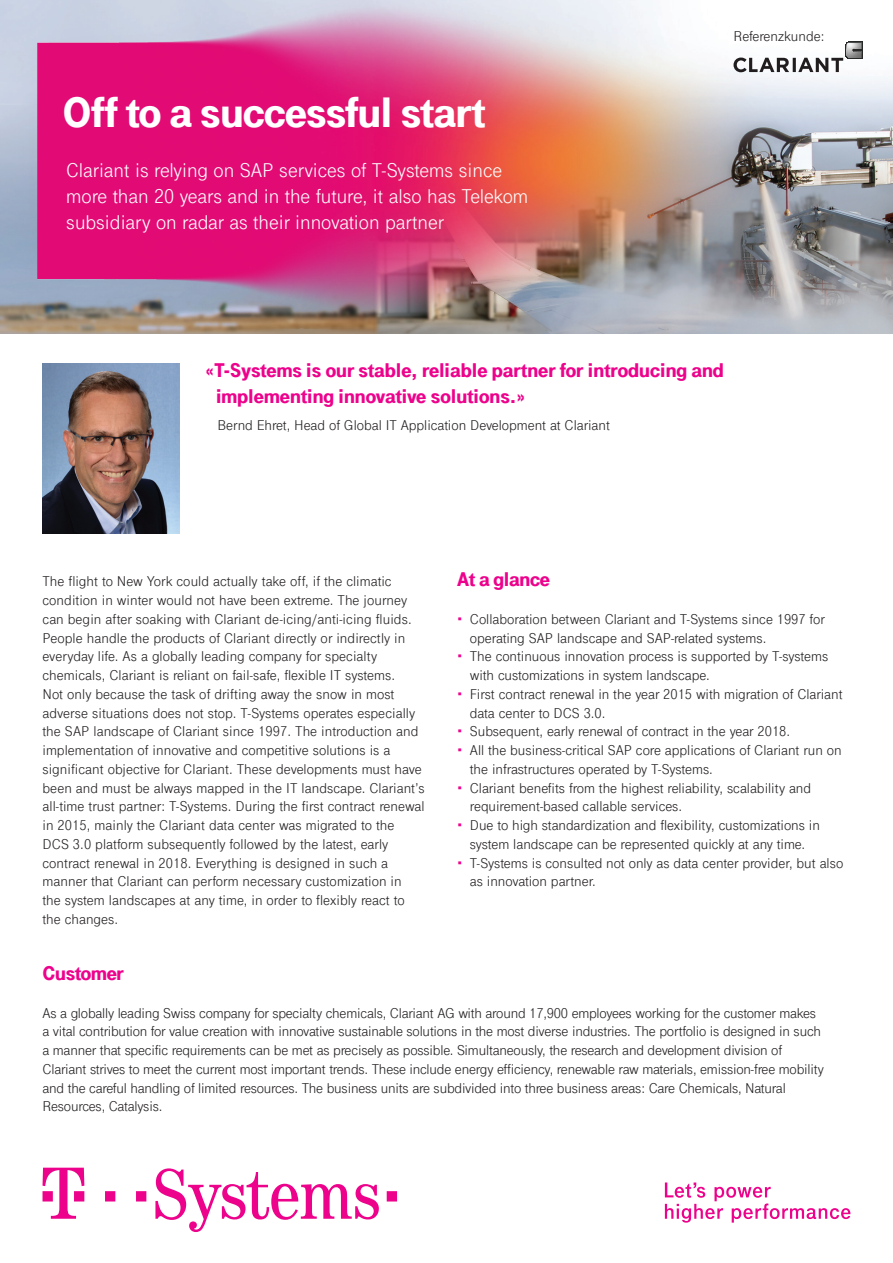
<style>
.page{position:relative;width:893px;height:1263px;background:#fff}
.page>*{position:absolute;margin:0;border:0;box-sizing:border-box;transform-origin:0 0}
.t1{font:900 45px "Tele Grotesk Next";letter-spacing:-.01em;color:#fff}
.t2{font:21px/26.2px "Tele Grotesk Next";color:#fff}
.t3{font:900 21px/26.2px "Tele Grotesk Next";color:#ed028c}
.t4{font:15px/18.8px "Tele Grotesk Next";color:#231f20}
.s1{color:#ed028c}
</style>
<div class="page">
<img style="left:0;top:41px;width:893px;height:292px">
<img style="left:0;top:0;width:831px;height:321px">
<img style="left:43px;top:363px;width:136px;height:170px">
<svg style="left:665px;top:1182px;width:185px;height:40px"></svg>
<svg style="left:105px;top:1191px;width:10px;height:10px"></svg>
<svg style="left:136px;top:1191px;width:10px;height:10px"></svg>
<svg style="left:43px;top:1168px;width:41px;height:51px"></svg>
<svg style="left:155px;top:1168px;width:224px;height:64px"></svg>
<svg style="left:387px;top:1191px;width:10px;height:10px"></svg>
<svg style="left:733px;top:42px;width:129px;height:30px"></svg>
<h1 class="t1" style="left:62px;top:87px;width:424px">Off to a successful start</h1>
<h2 class="t2" style="left:66px;top:157px;width:463px">Clariant is relying on SAP services of T-Systems since more than 20 years and in the future, it also has Telekom subsidiary on radar as their innovation partner</h2>
<p class="t4" style="left:733px;top:27px;width:93px">Referenzkunde:</p>
<h2 class="t3" style="left:216px;top:357px;width:509px;text-indent:-10px">«T-Systems is our stable, reliable partner for introducing and implementing innovative solutions.»</h2>
<p class="t4" style="left:218px;top:416px;width:394px">Bernd Ehret, Head of Global IT Application Development at Clariant</p>
<p class="t4" style="left:43px;top:572px;width:384px">The flight to New York could actually take off, if the climatic condition in winter would not have been extreme. The journey can begin after soaking with Clariant de-icing/anti-icing fluids.<br>People handle the products of Clariant directly or indirectly in everyday life. As a globally leading company for specialty chemicals, Clariant is reliant on fail-safe, flexible IT systems.<br>Not only because the task of drifting away the snow in most adverse situations does not stop. T-Systems operates especially the SAP landscape of Clariant since 1997. The introduction and implementation of innovative and competitive solutions is a significant objective for Clariant. These developments must have been and must be always mapped in the IT landscape. Clariant’s all-time trust partner: T-Systems. During the first contract renewal in 2015, mainly the Clariant data center was migrated to the<br>DCS 3.0 platform subsequently followed by the latest, early contract renewal in 2018. Everything is designed in such a manner that Clariant can perform necessary customization in<br>the system landscapes at any time, in order to flexibly react to the changes.</p>
<h2 class="t3" style="left:457px;top:566px;width:94px">At a glance</h2>
<p class="t4" style="left:470px;top:610px;width:356px;text-indent:-13px"><span class="s1">•</span> Collaboration between Clariant and T-Systems since 1997 for operating SAP landscape and SAP-related systems.</p>
<p class="t4" style="left:470px;top:647px;width:360px;text-indent:-13px"><span class="s1">•</span> The continuous innovation process is supported by T-systems with customizations in system landscape.</p>
<p class="t4" style="left:470px;top:685px;width:374px;text-indent:-13px"><span class="s1">•</span> First contract renewal in the year 2015 with migration of Clariant data center to DCS 3.0.</p>
<p class="t4" style="left:457px;top:722px;width:334px"><span class="s1">•</span> Subsequent, early renewal of contract in the year 2018.</p>
<p class="t4" style="left:470px;top:741px;width:373px;text-indent:-13px"><span class="s1">•</span> All the business-critical SAP core applications of Clariant run on the infrastructures operated by T-Systems.</p>
<p class="t4" style="left:470px;top:778px;width:343px;text-indent:-13px"><span class="s1">•</span> Clariant benefits from the highest reliability, scalability and requirement-based callable services.</p>
<p class="t4" style="left:457px;top:816px;width:364px;text-align:center"><span class="s1">•</span> Due to high standardization and flexibility, customizations in system landscape can be represented quickly at any time.</p>
<p class="t4" style="left:470px;top:853px;width:375px;text-indent:-13px"><span class="s1">•</span> T-Systems is consulted not only as data center provider, but also as innovation partner.</p>
<h2 class="t3" style="left:43px;top:960px;width:83px">Customer</h2>
<p class="t4" style="left:43px;top:1003px;width:783px">As a globally leading Swiss company for specialty chemicals, Clariant AG with around 17,900 employees working for the customer makes a vital contribution for value creation with innovative sustainable solutions in the most diverse industries. The portfolio is designed in such a manner that specific requirements can be met as precisely as possible. Simultaneously, the research and development division of Clariant strives to meet the current most important trends. These include energy efficiency, renewable raw materials, emission-free mobility and the careful handling of limited resources. The business units are subdivided into three business areas: Care Chemicals, Natural Resources, Catalysis.</p>
</div>
